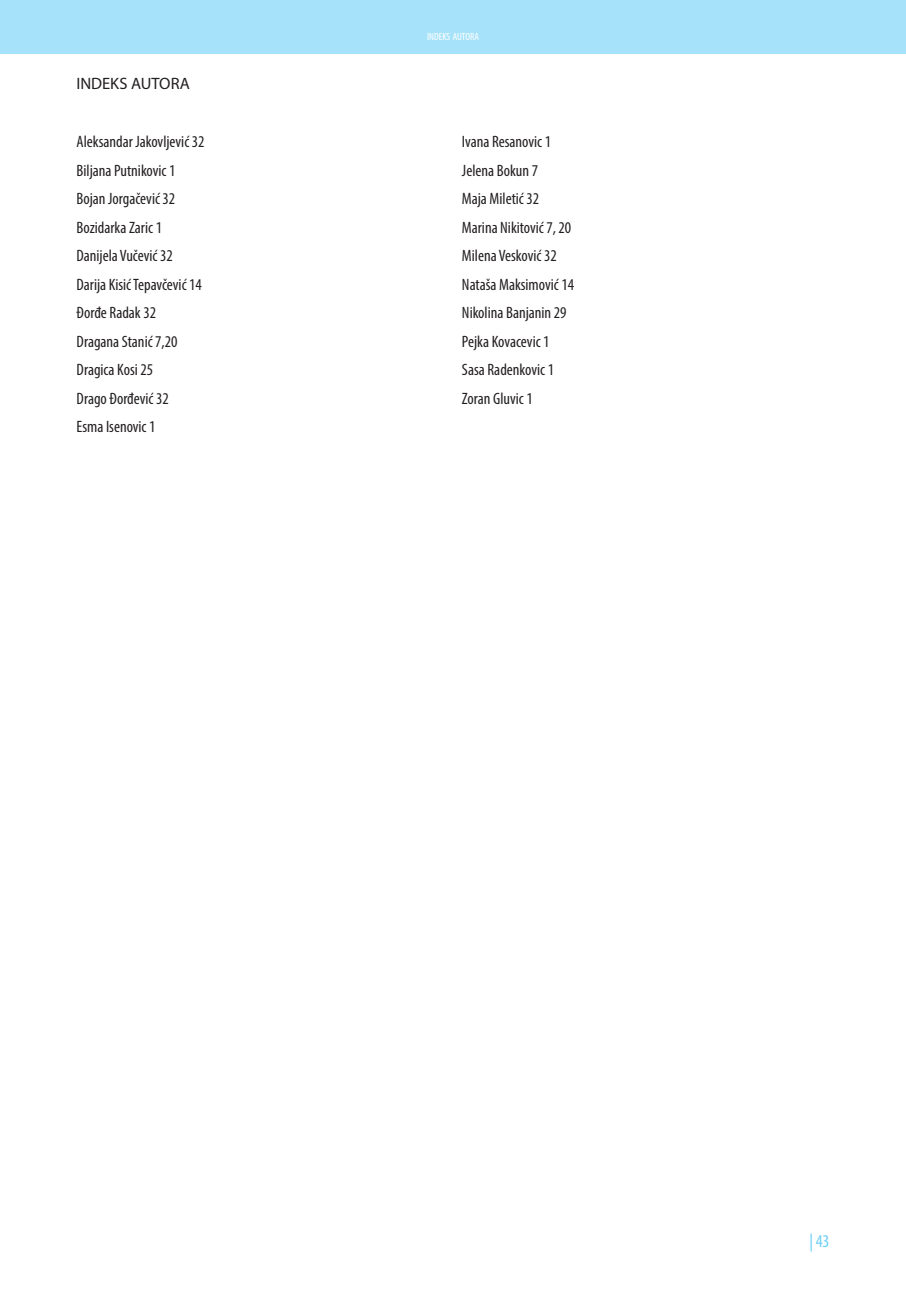
<style>
.page{position:relative;width:906px;height:1289px;background:#fff}
.page>*{position:absolute;margin:0;border:0;box-sizing:border-box;transform-origin:0 0}
.t1{font:condensed 18px "Myriad Pro";color:#6bcff6}
.t2{font:condensed 16.5px/28.5px "Myriad Pro";color:#231f20}
.t3{font:16.5px "Myriad Pro";color:#231f20}
.t4{font:condensed 10.5px "Myriad Pro";color:#fff}
</style>
<div class="page">
<div style="left:0;top:0;width:906px;height:53px;background:#a6e2f9"></div>
<p class="t3" style="left:77px;top:73px;width:115px">INDEKS AUTORA</p>
<p class="t4" style="left:427px;top:31px;width:53px">INDEKS AUTORA</p>
<p class="t2" style="left:77px;top:127px;width:130px">Aleksandar Jakovljević 32<br>Biljana Putnikovic 1<br>Bojan Jorgačević 32<br>Bozidarka Zaric 1<br>Danijela Vučević 32<br>Darija Kisić Tepavčević 14<br>Đorđe Radak 32<br>Dragana Stanić 7,20<br>Dragica Kosi 25<br>Drago Đorđević 32<br>Esma Isenovic 1</p>
<p class="t2" style="left:462px;top:127px;width:114px">Ivana Resanovic 1<br>Jelena Bokun 7<br>Maja Miletić 32<br>Marina Nikitović 7, 20<br>Milena Vesković 32<br>Nataša Maksimović 14<br>Nikolina Banjanin 29<br>Pejka Kovacevic 1<br>Sasa Radenkovic 1<br>Zoran Gluvic 1</p>
<p class="t1" style="left:809px;top:1230px;width:21px">| 43</p>
</div>
